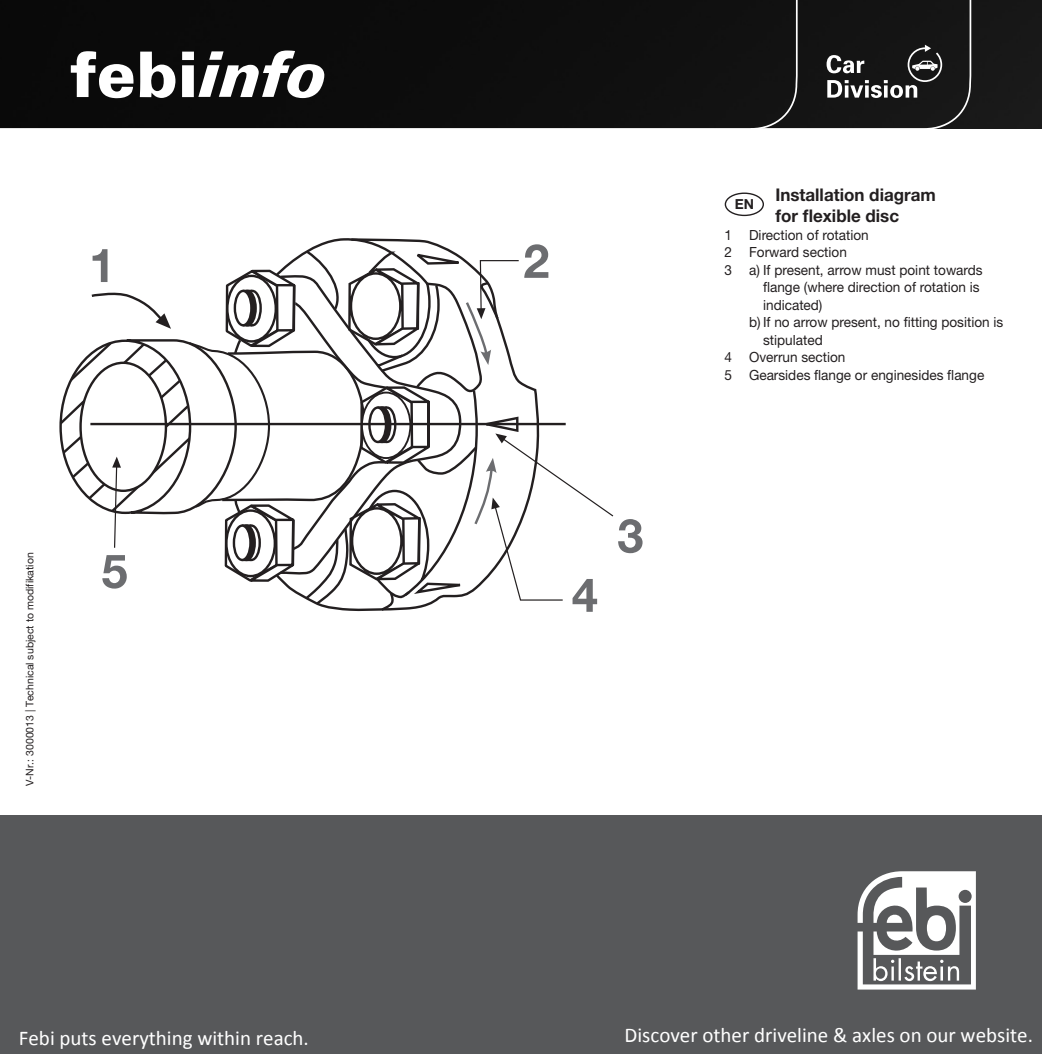
<style>
.page{position:relative;width:1042px;height:1054px;background:#fff}
.page>*{position:absolute;margin:0;border:0;box-sizing:border-box;transform-origin:0 0}
.t1{font:21px "Calibri";color:#fff}
.t2{font:700 17.5px/21px "Helvetica Neue LT Pro";color:#231f20}
.t3{font:14px "Helvetica Neue LT Pro";color:#231f20}
.t4{font:700 13.83px "Helvetica Neue LT Pro";color:#231f20}
.t5{font:10.5px "Helvetica Neue LT Pro";color:#231f20}
</style>
<div class="page">
<div style="left:972px;top:0;width:70px;height:129px;background:#181818"></div>
<div style="left:0;top:815px;width:1042px;height:238px;background:#57585a"></div>
<div style="left:725px;top:193px;width:39px;height:23px;border:1px solid #231f20;border-radius:50%"></div>
<svg style="left:289px;top:238px;width:236px;height:360px"></svg>
<svg style="left:304px;top:248px;width:196px;height:363px"></svg>
<hr style="left:90px;top:423px;width:476px;height:2px;background:#231f20">
<svg style="left:59px;top:249px;width:237px;height:340px"></svg>
<svg style="left:464px;top:244px;width:84px;height:121px"></svg>
<svg style="left:348px;top:384px;width:294px;height:228px"></svg>
<svg style="left:0;top:0;width:972px;height:129px;background:#1c1c1c"></svg>
<svg style="left:826px;top:45px;width:116px;height:53px;background:#464646"></svg>
<svg style="left:857px;top:871px;width:119px;height:118px"></svg>
<p class="t5" style="left:23px;top:786px;width:235px;rotate:-90deg">V-Nr.: 3000013 | Technical subject to modifikation</p>
<p class="t2" style="left:775px;top:184px;width:162px">Installation diagram for flexible disc</p>
<p class="t3" style="left:724px;top:226px;width:146px">1 Direction of rotation</p>
<p class="t3" style="left:724px;top:244px;width:124px">2 Forward section</p>
<p class="t3" style="left:724px;top:261px;width:260px">3 a) If present, arrow must point towards</p>
<p class="t3" style="left:763px;top:279px;width:218px">flange (where direction of rotation is</p>
<p class="t3" style="left:763px;top:296px;width:61px">indicated)</p>
<p class="t3" style="left:749px;top:314px;width:256px">b) If no arrow present, no fitting position is</p>
<p class="t3" style="left:763px;top:331px;width:61px">stipulated</p>
<p class="t3" style="left:724px;top:349px;width:122px">4 Overrun section</p>
<p class="t3" style="left:724px;top:366px;width:261px">5 Gearsides flange or enginesides flange</p>
<p class="t4" style="left:735px;top:196px;width:21px">EN</p>
<h1 class="t1" style="left:19px;top:1023px;width:292px">Febi puts everything within reach.</h1>
<h1 class="t1" style="left:624px;top:1021px;width:410px">Discover other driveline &amp; axles on our website.</h1>
</div>
